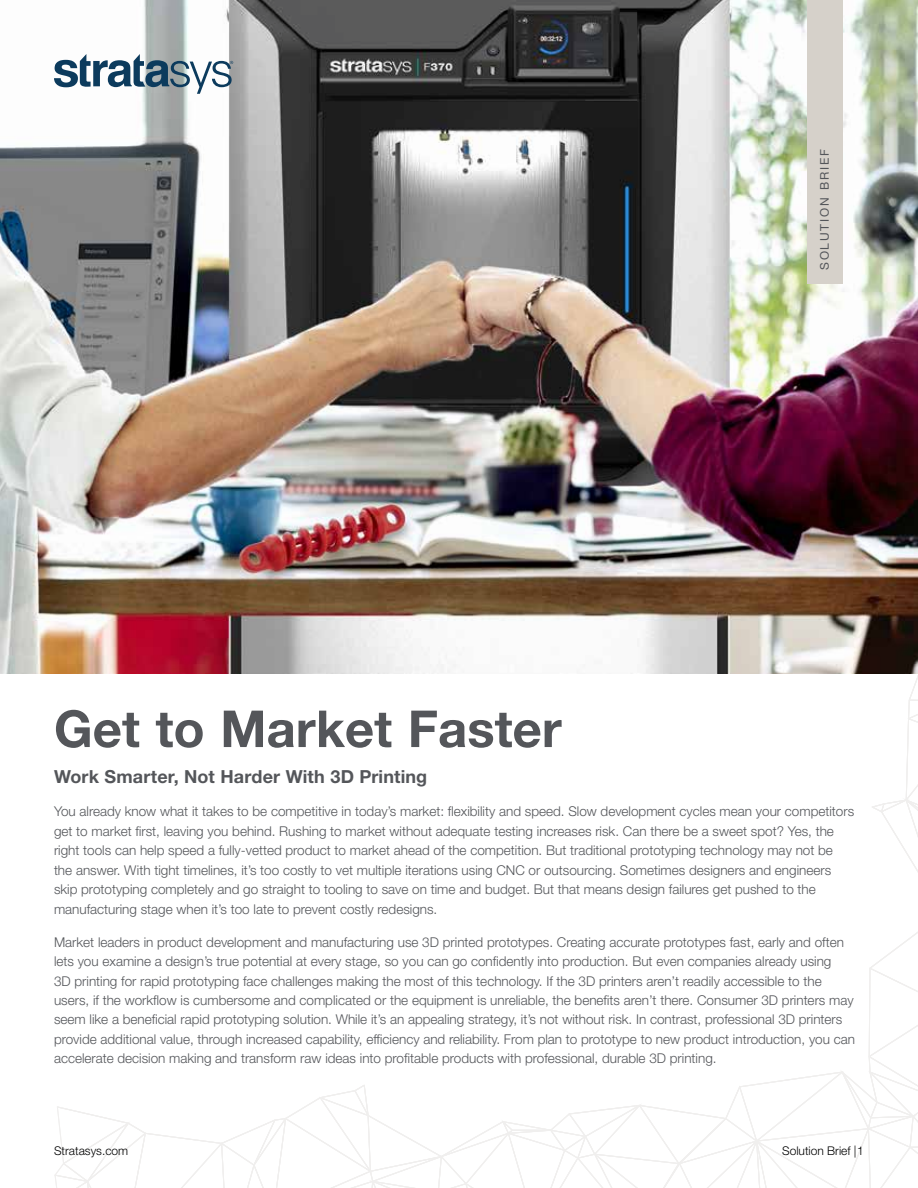
<style>
.page{position:relative;width:918px;height:1188px;background:#fff}
.page>*{position:absolute;margin:0;border:0;box-sizing:border-box;transform-origin:0 0}
.t1{font:700 51px "Helvetica Neue LT Std";color:#54565a}
.t2{font:700 18px "Helvetica Neue LT Std";letter-spacing:.005em;color:#54565a}
.t3{font:300 13.5px/19.5px "Helvetica Neue LT Std";color:#54565a}
.t4{font:300 12px "Helvetica Neue LT Std";color:#000}
.t5{font:12px "Helvetica Neue LT Std";letter-spacing:.15em;color:#54565a}
</style>
<div class="page">
<svg style="left:54px;top:675px;width:864px;height:513px"></svg>
<img style="left:0;top:0;width:918px;height:674px">
<div style="left:807px;top:0;width:36px;height:284px;background:#d6d1ca"></div>
<svg style="left:54px;top:54px;width:179px;height:40px"></svg>
<p class="t5" style="left:817px;top:270px;width:122px;rotate:-90deg">SOLUTION BRIEF</p>
<h1 class="t1" style="left:54px;top:697px;width:509px">Get to Market Faster</h1>
<h2 class="t2" style="left:54px;top:766px;width:375px">Work Smarter, Not Harder With 3D Printing</h2>
<p class="t3" style="left:54px;top:801px;width:802px">You already know what it takes to be competitive in today’s market: flexibility and speed. Slow development cycles mean your competitors get to market first, leaving you behind. Rushing to market without adequate testing increases risk. Can there be a sweet spot? Yes, the right tools can help speed a fully-vetted product to market ahead of the competition. But traditional prototyping technology may not be the answer. With tight timelines, it’s too costly to vet multiple iterations using CNC or outsourcing. Sometimes designers and engineers skip prototyping completely and go straight to tooling to save on time and budget. But that means design failures get pushed to the manufacturing stage when it’s too late to prevent costly redesigns.</p>
<p class="t3" style="left:54px;top:932px;width:803px">Market leaders in product development and manufacturing use 3D printed prototypes. Creating accurate prototypes fast, early and often lets you examine a design’s true potential at every stage, so you can go confidently into production. But even companies already using<br>3D printing for rapid prototyping face challenges making the most of this technology. If the 3D printers aren’t readily accessible to the users, if the workflow is cumbersome and complicated or the equipment is unreliable, the benefits aren’t there. Consumer 3D printers may seem like a beneficial rapid prototyping solution. While it’s an appealing strategy, it’s not without risk. In contrast, professional 3D printers provide additional value, through increased capability, efficiency and reliability. From plan to prototype to new product introduction, you can accelerate decision making and transform raw ideas into profitable products with professional, durable 3D printing.</p>
<p class="t4" style="left:54px;top:1143px;width:76px">Stratasys.com</p>
<p class="t4" style="left:782px;top:1143px;width:83px">Solution Brief |1</p>
</div>
